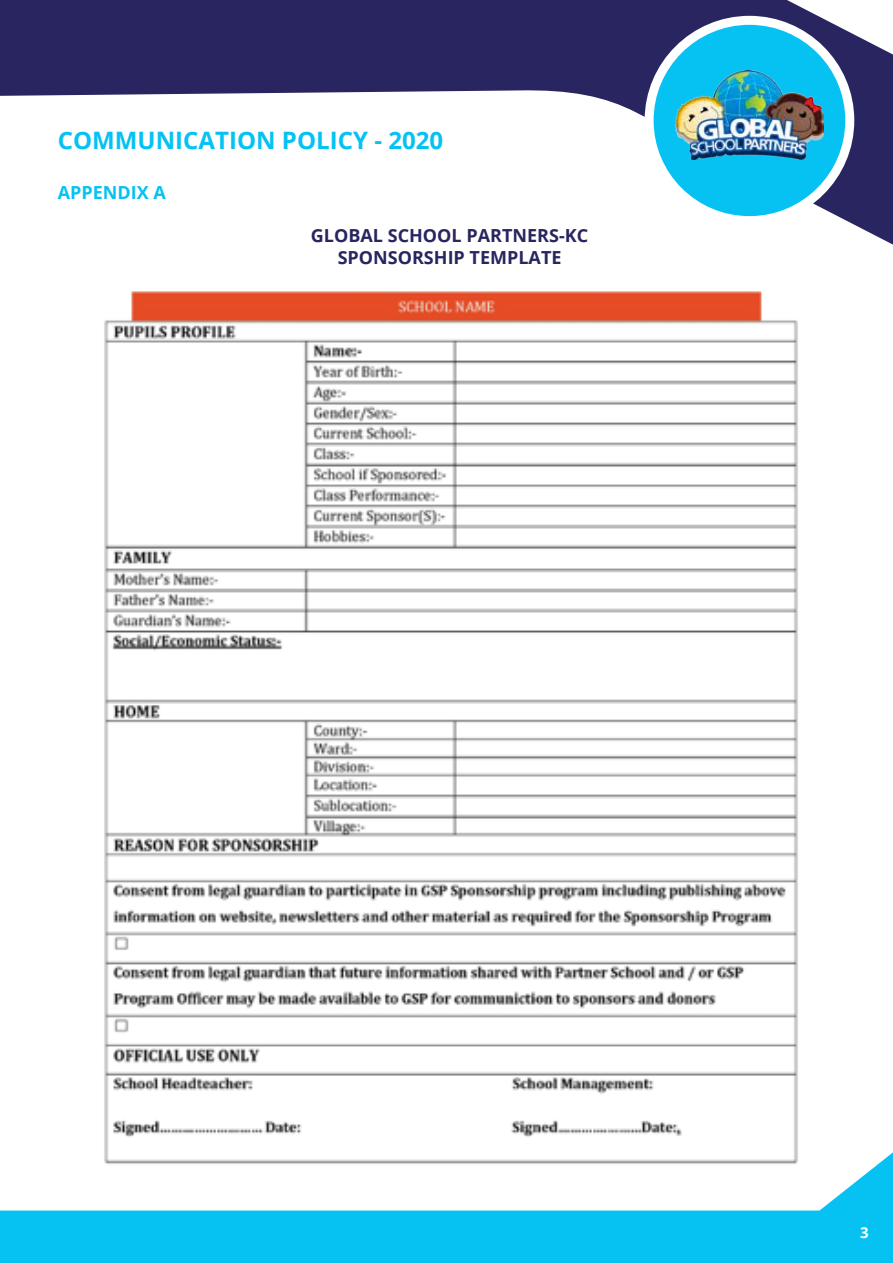
<style>
.page{position:relative;width:893px;height:1263px;background:#fff}
.page>*{position:absolute;margin:0;border:0;box-sizing:border-box;transform-origin:0 0}
.t1{font:700 24px "Open Sans";color:#05c2f3}
.t2{font:700 18px/21.6px "Open Sans";color:#282560;text-align:center}
.t3{font:700 18px "Open Sans";color:#05c2f3}
.t4{font:700 15px "Open Sans";color:#fff}
</style>
<div class="page">
<svg style="left:0;top:0;width:893px;height:245px"></svg>
<svg style="left:0;top:1152px;width:893px;height:111px;fill:#05c2f3"></svg>
<svg style="left:645px;top:16px;width:209px;height:209px"></svg>
<img style="left:675px;top:70px;width:149px;height:89px">
<img style="left:82px;top:291px;width:735px;height:890px">
<h1 class="t1" style="left:58px;top:123px;width:387px">COMMUNICATION POLICY - 2020</h1>
<p class="t3" style="left:58px;top:180px;width:110px">APPENDIX A</p>
<p class="t2" style="left:311px;top:224px;width:279px">GLOBAL SCHOOL PARTNERS-KC<br>SPONSORSHIP TEMPLATE</p>
<p class="t4" style="left:860px;top:1222px;width:10px">3</p>
</div>
